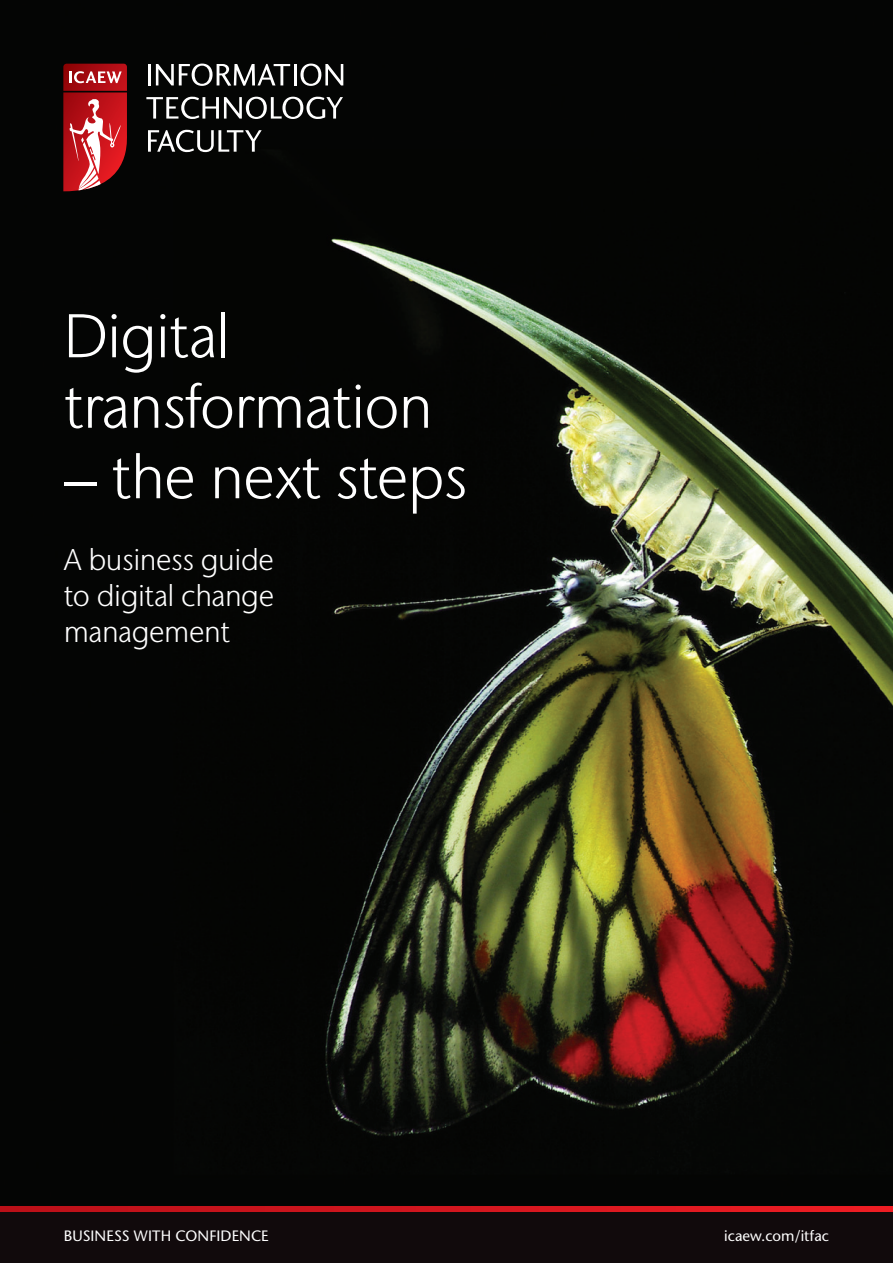
<style>
.page{position:relative;width:893px;height:1263px;background:#fff}
.page>*{position:absolute;margin:0;border:0;box-sizing:border-box;transform-origin:0 0}
.t1{font:300 61.5px/70.5px "Stone Sans IIITC Pro";letter-spacing:-.015em;color:#fff}
.t2{font:300 30px/36px "Stone Sans IIITC Pro";letter-spacing:-.015em;color:#fff;text-align:justify}
.t3{font:15px "Stone Sans";letter-spacing:.005em;color:#fff}
</style>
<div class="page">
<img style="left:0;top:0;width:893px;height:1206px">
<div style="left:0;top:1208px;width:893px;height:55px;background:#110a0c"></div>
<hr style="left:148px;top:64px;width:3px;height:21px;background:#fff">
<svg style="left:156px;top:64px;width:134px;height:22px"></svg>
<hr style="left:294px;top:64px;width:2px;height:21px;background:#fff">
<svg style="left:300px;top:64px;width:43px;height:22px"></svg>
<svg style="left:146px;top:97px;width:197px;height:22px"></svg>
<svg style="left:148px;top:130px;width:114px;height:22px"></svg>
<svg style="left:63px;top:64px;width:66px;height:127px;background:#b2353b"></svg>
<svg style="left:0;top:1206px;width:893px;height:5px;background:#d3161d"></svg>
<h1 class="t1" style="left:64px;top:300px;width:371px">Digital transformation</h1>
<h1 class="t1" style="left:64px;top:441px;width:405px">– the next steps</h1>
<p class="t2" style="left:64px;top:541px;width:212px">A business guide to digital change management</p>
<p class="t3" style="left:64px;top:1226px;width:122px">BUSINESS WITH confidence</p>
<p class="t3" style="left:724px;top:1226px;width:107px">icaew.com/itfac</p>
</div>
